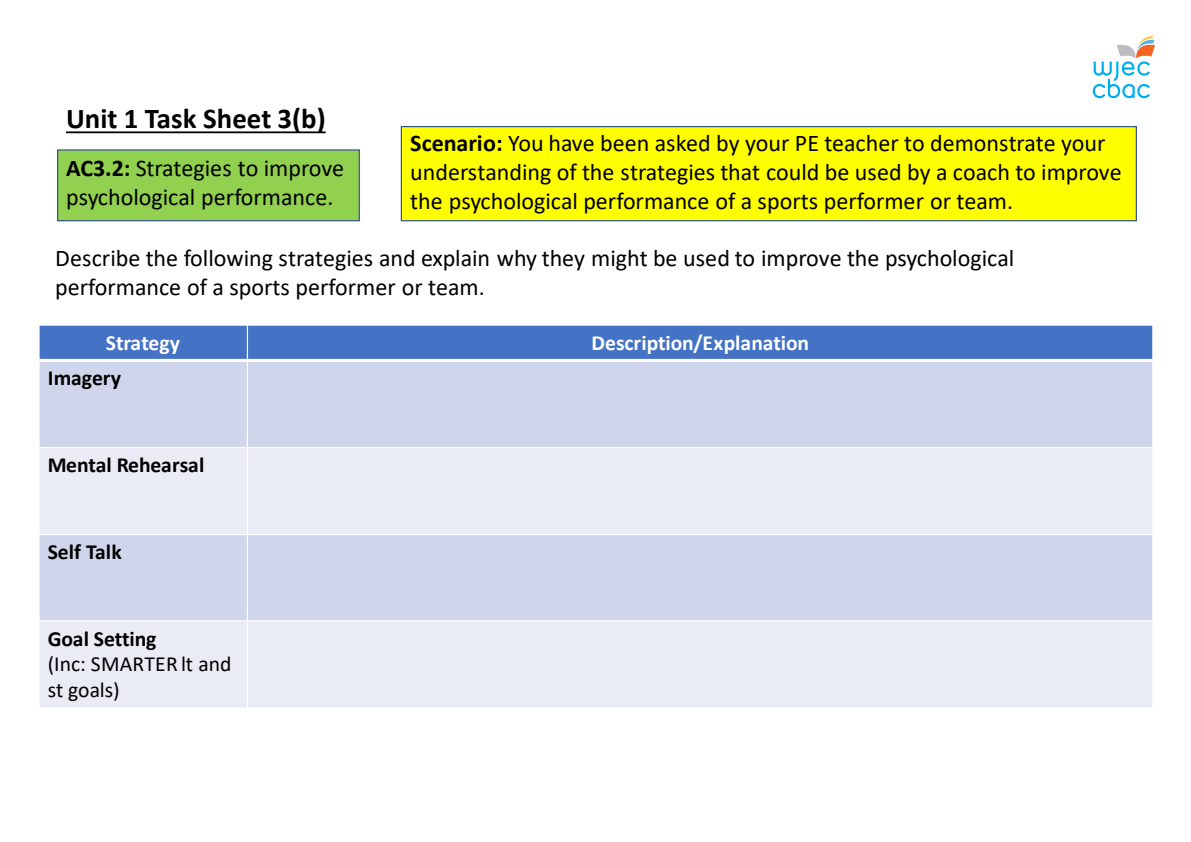
<style>
.page{position:relative;width:1191px;height:842px;background:#fff}
.page>*{position:absolute;margin:0;border:0;box-sizing:border-box;transform-origin:0 0}
.t1{font:700 28.8px "Calibri";color:#000}
.t2{font:24px/28.8px "Calibri";color:#000}
.t3{font:21.6px/25.8px "Calibri";color:#000}
.t4{font:700 21.6px "Calibri";color:#fff}
.t5{font:700 21.6px "Calibri";letter-spacing:-.005em;color:#000}
.s1{font-weight:700}
</style>
<div class="page">
<svg style="left:1092px;top:36px;width:63px;height:62px"></svg>
<div style="left:401px;top:127px;width:735px;height:94px;background:#ff0"></div>
<div style="left:401px;top:126px;width:736px;height:95px;border:1px solid #2f528f"></div>
<div style="left:58px;top:150px;width:301px;height:71px;background:#92d050"></div>
<div style="left:57px;top:149px;width:303px;height:72px;border:1px solid #2f528f"></div>
<svg style="left:66px;top:131px;width:260px;height:2px"></svg>
<div style="left:39px;top:325px;width:208px;height:35px;background:#4472c4"></div>
<div style="left:247px;top:325px;width:905px;height:35px;background:#4472c4"></div>
<div style="left:39px;top:360px;width:208px;height:87px;background:#cfd5ea"></div>
<div style="left:247px;top:360px;width:905px;height:87px;background:#cfd5ea"></div>
<div style="left:39px;top:447px;width:208px;height:88px;background:#e9ebf5"></div>
<div style="left:247px;top:447px;width:905px;height:88px;background:#e9ebf5"></div>
<div style="left:39px;top:535px;width:208px;height:86px;background:#cfd5ea"></div>
<div style="left:247px;top:535px;width:905px;height:86px;background:#cfd5ea"></div>
<div style="left:39px;top:621px;width:208px;height:87px;background:#e9ebf5"></div>
<div style="left:247px;top:621px;width:905px;height:87px;background:#e9ebf5"></div>
<hr style="left:247px;top:324px;width:1px;height:384px;background:#fff">
<hr style="left:38px;top:359px;width:1115px;height:3px;background:#fff">
<hr style="left:38px;top:447px;width:1115px;height:1px;background:#fff">
<hr style="left:38px;top:534px;width:1115px;height:1px;background:#fff">
<hr style="left:38px;top:620px;width:1115px;height:1px;background:#fff">
<hr style="left:38px;top:324px;width:2px;height:384px;background:#fff">
<hr style="left:38px;top:324px;width:1115px;height:2px;background:#fff">
<hr style="left:38px;top:707px;width:1115px;height:1px;background:#fff">
<p class="t1" style="left:66px;top:99px;width:261px">Unit 1 Task Sheet 3(b)</p>
<p class="t2" style="left:410px;top:128px;width:713px"><span class="s1">Scenario:</span> You have been asked by your PE teacher to demonstrate your understanding of the strategies that could be used by a coach to improve the psychological performance of a sports performer or team.</p>
<p class="t2" style="left:55px;top:243px;width:960px">Describe the following strategies and explain why they might be used to improve the psychological performance of a sports performer or team.</p>
<p class="t2" style="left:66px;top:153px;width:280px"><span class="s1">AC3.2:</span> Strategies to improve psychological performance.</p>
<p class="t4" style="left:106px;top:327px;width:75px">Strategy</p>
<p class="t4" style="left:591px;top:327px;width:219px">Description/Explanation</p>
<p class="t5" style="left:48px;top:363px;width:75px">Imagery</p>
<p class="t5" style="left:48px;top:450px;width:158px">Mental Rehearsal</p>
<p class="t5" style="left:48px;top:537px;width:76px">Self Talk</p>
<p class="t3" style="left:48px;top:625px;width:185px"><span class="s1">Goal Setting<br></span>(Inc: SMARTER lt and st goals)</p>
</div>
